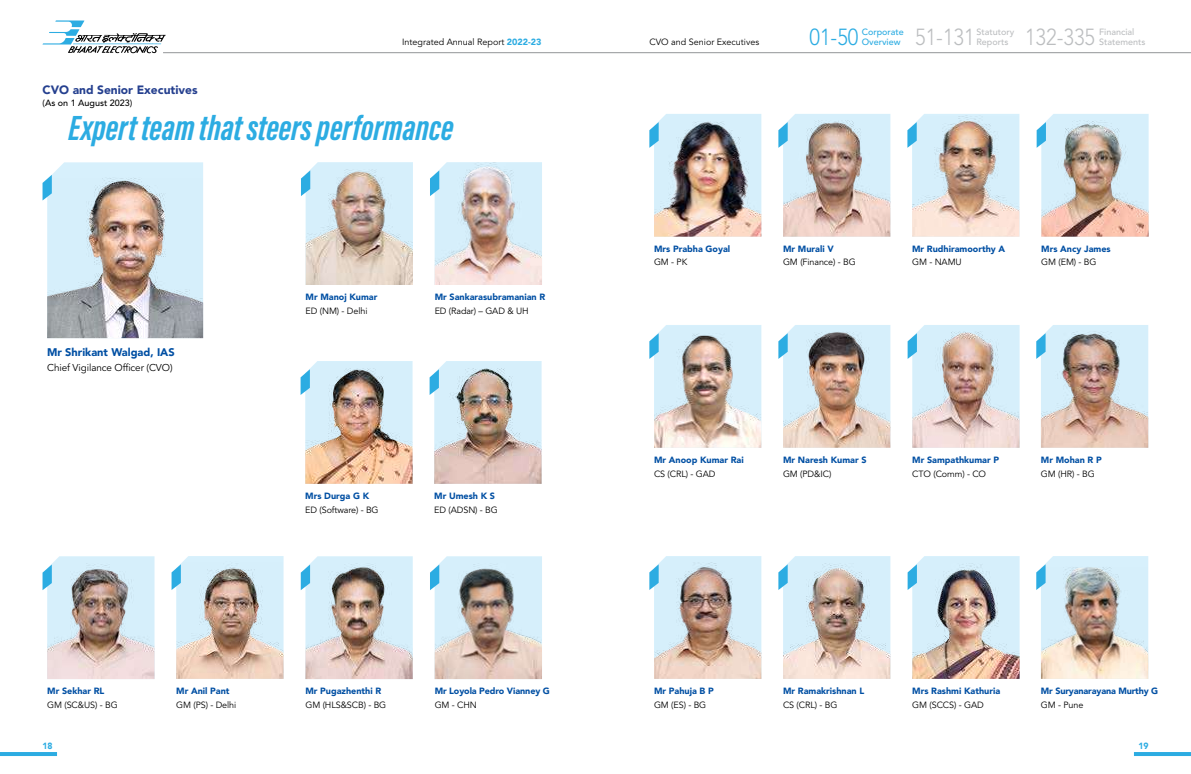
<style>
.page{position:relative;width:1191px;height:774px;background:#fff}
.page>*{position:absolute;margin:0;border:0;box-sizing:border-box;transform-origin:0 0}
.t1{font:italic 700 36px "Acumin Pro Extra Cond";color:#2cace2}
.t2{font:300 23.1px "Avenir LT Std";color:#bcbec0;scale:.88 1}
.t3{font:300 23.1px "Avenir LT Std";color:#2cace2;scale:.88 1}
.t4{font:900 12px "Avenir LT Std";color:#25408f}
.t5{font:900 11px "Avenir LT Std";color:#004fa3}
.t6{font:9.9px "Avenir LT Std";letter-spacing:-.01em;color:#000}
.t7{font:900 9px "Avenir LT Std";color:#004fa3}
.t8{font:9px "Avenir LT Std";letter-spacing:-.01em;color:#000}
.t9{font:500 9px/10px "Avenir LT Std";color:#bcbec0}
.t10{font:500 9px "Avenir LT Std";color:#000}
.t11{font:500 9px/10px "Avenir LT Std";color:#2cace2}
.t12{font:900 9px "Avenir";color:#2cace2;scale:.95 1}
.s1{font-family:"Avenir";font-weight:900;color:#2cace2}
</style>
<div class="page">
<img style="left:300px;top:361px;width:112px;height:123px">
<img style="left:649px;top:114px;width:112px;height:123px">
<svg style="left:778px;top:114px;width:112px;height:123px;background:#cec8c6"></svg>
<img style="left:907px;top:114px;width:112px;height:123px">
<img style="left:1036px;top:114px;width:112px;height:123px">
<img style="left:649px;top:325px;width:112px;height:123px">
<img style="left:778px;top:325px;width:112px;height:123px">
<svg style="left:907px;top:325px;width:112px;height:123px;background:#d5d0d1"></svg>
<img style="left:1036px;top:325px;width:112px;height:123px">
<svg style="left:301px;top:162px;width:112px;height:123px;background:#d1cfcc"></svg>
<img style="left:430px;top:162px;width:112px;height:123px">
<img style="left:301px;top:556px;width:112px;height:123px">
<img style="left:430px;top:556px;width:112px;height:123px">
<img style="left:43px;top:556px;width:111px;height:123px">
<svg style="left:171px;top:556px;width:112px;height:123px;background:#cdc9c4"></svg>
<img style="left:43px;top:162px;width:160px;height:176px">
<img style="left:429px;top:361px;width:112px;height:123px">
<img style="left:649px;top:556px;width:112px;height:123px">
<svg style="left:778px;top:556px;width:112px;height:123px;background:#d1d1d0"></svg>
<img style="left:907px;top:556px;width:112px;height:123px">
<img style="left:1036px;top:556px;width:112px;height:123px">
<hr style="left:163px;top:52px;width:1028px;height:1px;background:#939598">
<svg style="left:43px;top:20px;width:123px;height:33px"></svg>
<hr style="left:0;top:752px;width:57px;height:4px;background:#2cace2">
<hr style="left:1134px;top:752px;width:57px;height:4px;background:#2cace2">
<p class="t8" style="left:402px;top:37px;width:141px">Integrated Annual Report <span class="s1">2022-23</span></p>
<h3 class="t4" style="left:43px;top:83px;width:157px">CVO and Senior Executives</h3>
<h1 class="t1" style="left:69px;top:106px;width:387px">Expert team that steers performance</h1>
<p class="t10" style="left:43px;top:98px;width:91px">(As on 1 August 2023)</p>
<p class="t5" style="left:47px;top:346px;width:129px">Mr Shrikant Walgad, IAS</p>
<p class="t6" style="left:47px;top:362px;width:127px">Chief Vigilance Officer (CVO)</p>
<p class="t7" style="left:47px;top:686px;width:59px">Mr Sekhar RL</p>
<p class="t8" style="left:47px;top:699px;width:72px">GM (SC&amp;US) - BG</p>
<p class="t7" style="left:176px;top:685px;width:55px">Mr Anil Pant</p>
<p class="t8" style="left:176px;top:699px;width:62px">GM (PS) - Delhi</p>
<p class="t7" style="left:306px;top:292px;width:73px">Mr Manoj Kumar</p>
<p class="t8" style="left:306px;top:305px;width:63px">ED (NM) - Delhi</p>
<p class="t7" style="left:435px;top:292px;width:112px">Mr Sankarasubramanian R</p>
<p class="t8" style="left:435px;top:305px;width:95px">ED (Radar) – GAD &amp; UH</p>
<p class="t7" style="left:305px;top:490px;width:65px">Mrs Durga G K</p>
<p class="t8" style="left:305px;top:504px;width:75px">ED (Software) - BG</p>
<p class="t7" style="left:434px;top:490px;width:62px">Mr Umesh K S</p>
<p class="t8" style="left:434px;top:504px;width:65px">ED (ADSN) - BG</p>
<p class="t7" style="left:305px;top:686px;width:77px">Mr Pugazhenthi R</p>
<p class="t8" style="left:305px;top:699px;width:82px">GM (HLS&amp;SCB) - BG</p>
<p class="t7" style="left:435px;top:686px;width:117px">Mr Loyola Pedro Vianney G</p>
<p class="t8" style="left:435px;top:699px;width:44px">GM - CHN</p>
<p class="t8" style="left:649px;top:37px;width:111px">CVO and Senior Executives</p>
<h2 class="t2" style="left:1025px;top:23px;width:81px">132-335</h2>
<p class="t9" style="left:1099px;top:27px;width:37px">Financial</p>
<h2 class="t3" style="left:809px;top:23px;width:57px">01-50</h2>
<p class="t9" style="left:1099px;top:37px;width:48px">Statements</p>
<p class="t11" style="left:861px;top:27px;width:44px">Corporate<br>Overview</p>
<h2 class="t2" style="left:915px;top:23px;width:69px">51-131</h2>
<p class="t9" style="left:976px;top:27px;width:39px">Statutory<br>Reports</p>
<p class="t7" style="left:654px;top:243px;width:78px">Mrs Prabha Goyal</p>
<p class="t8" style="left:654px;top:257px;width:35px">GM - PK</p>
<p class="t7" style="left:783px;top:243px;width:52px">Mr Murali V</p>
<p class="t8" style="left:783px;top:257px;width:74px">GM (Finance) - BG</p>
<p class="t7" style="left:912px;top:243px;width:95px">Mr Rudhiramoorthy A</p>
<p class="t8" style="left:912px;top:257px;width:51px">GM - NAMU</p>
<p class="t7" style="left:1041px;top:243px;width:71px">Mrs Ancy James</p>
<p class="t8" style="left:1041px;top:257px;width:57px">GM (EM) - BG</p>
<p class="t7" style="left:654px;top:454px;width:91px">Mr Anoop Kumar Rai</p>
<p class="t8" style="left:654px;top:468px;width:63px">CS (CRL) - GAD</p>
<p class="t7" style="left:783px;top:454px;width:85px">Mr Naresh Kumar S</p>
<p class="t8" style="left:783px;top:468px;width:50px">GM (PD&amp;IC)</p>
<p class="t7" style="left:912px;top:454px;width:88px">Mr Sampathkumar P</p>
<p class="t8" style="left:912px;top:468px;width:75px">CTO (Comm) - CO</p>
<p class="t7" style="left:1041px;top:454px;width:62px">Mr Mohan R P</p>
<p class="t8" style="left:1041px;top:468px;width:55px">GM (HR) - BG</p>
<p class="t7" style="left:654px;top:685px;width:61px">Mr Pahuja B P</p>
<p class="t8" style="left:654px;top:699px;width:54px">GM (ES) - BG</p>
<p class="t7" style="left:783px;top:685px;width:83px">Mr Ramakrishnan L</p>
<p class="t8" style="left:783px;top:699px;width:56px">CS (CRL) - BG</p>
<p class="t7" style="left:912px;top:685px;width:89px">Mrs Rashmi Kathuria</p>
<p class="t8" style="left:912px;top:699px;width:73px">GM (SCCS) - GAD</p>
<p class="t7" style="left:1041px;top:685px;width:119px">Mr Suryanarayana Murthy G</p>
<p class="t8" style="left:1041px;top:699px;width:44px">GM - Pune</p>
<p class="t12" style="left:43px;top:738px;width:12px">18</p>
<p class="t12" style="left:1138px;top:738px;width:12px">19</p>
</div>
